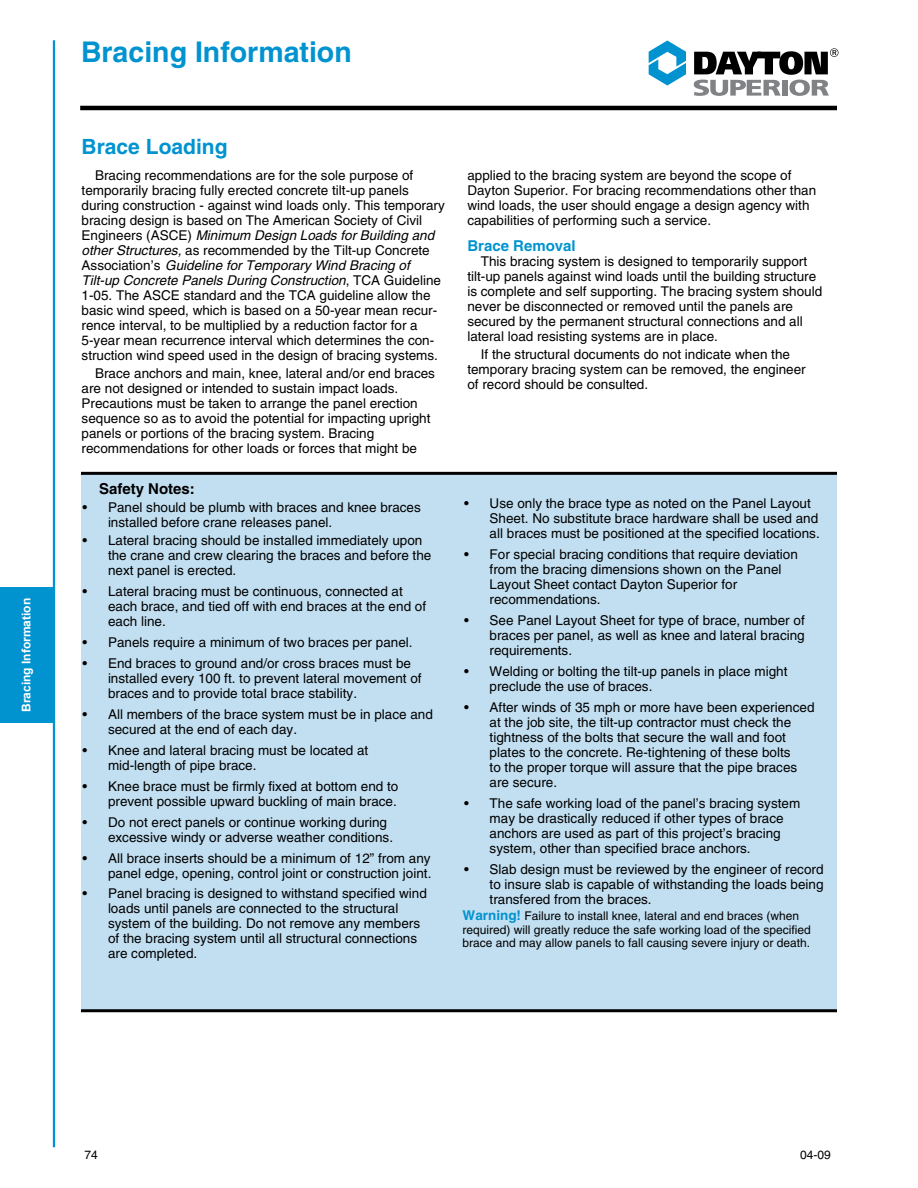
<style>
.page{position:relative;width:918px;height:1188px;background:#fff}
.page>*{position:absolute;margin:0;border:0;box-sizing:border-box;transform-origin:0 0}
.t1{font:700 28.5px "Helvetica";color:#0093d0}
.t2{font:700 21px "Helvetica";color:#0093d0}
.t3{font:700 15px "Helvetica";color:#0093d0}
.t4{font:700 15px "Helvetica";color:#000}
.t5{font:13.5px/15px "Helvetica";color:#000}
.t6{font:12px/13.5px "Helvetica";color:#000}
.t7{font:700 12px "Arial";color:#fff}
.s1{font-style:italic}
.s2{font-weight:700;font-size:13.5px;color:#0093d0}
</style>
<div class="page">
<div style="left:0;top:587px;width:53px;height:136px;background:#0093d0"></div>
<div style="left:81px;top:472px;width:756px;height:539px;background:#c2dff1"></div>
<hr style="left:81px;top:472px;width:756px;height:3px;background:#000">
<hr style="left:81px;top:1009px;width:756px;height:3px;background:#000">
<hr style="left:53px;top:40px;width:2px;height:1107px;background:#0093d0">
<hr style="left:80px;top:106px;width:757px;height:4px;background:#000">
<svg style="left:649px;top:41px;width:37px;height:45px"></svg>
<svg style="left:694px;top:48px;width:144px;height:48px"></svg>
<p class="t7" style="left:18px;top:712px;width:116px;rotate:-90deg">Bracing Information</p>
<h1 class="t1" style="left:81px;top:35px;width:272px">Bracing Information</h1>
<h2 class="t2" style="left:82px;top:134px;width:147px">Brace Loading</h2>
<p class="t5" style="left:82px;top:168px;width:365px;text-indent:14px">Bracing recommendations are for the sole purpose of temporarily bracing fully erected concrete tilt-up panels during construction - against wind loads only. This temporary bracing design is based on The American Society of Civil Engineers (ASCE) <span class="s1">Minimum Design Loads for Building and other Structures,</span> as recommended by the Tilt-up Concrete Association’s <span class="s1">Guideline for Temporary Wind Bracing of Tilt-up Concrete Panels During Construction</span>, TCA Guideline 1-05. The ASCE standard and the TCA guideline allow the basic wind speed, which is based on a 50-year mean recur&shy;rence interval, to be multiplied by a reduction factor for a 5-year mean recurrence interval which determines the con&shy;struction wind speed used in the design of bracing systems.</p>
<p class="t5" style="left:82px;top:366px;width:355px;text-indent:14px">Brace anchors and main, knee, lateral and/or end braces are not designed or intended to sustain impact loads.<br>Precautions must be taken to arrange the panel erection sequence so as to avoid the potential for impacting upright panels or portions of the bracing system. Bracing recommendations for other loads or forces that might be</p>
<p class="t4" style="left:99px;top:480px;width:97px">Safety Notes:</p>
<p class="t5" style="left:108px;top:500px;width:314px;text-indent:-26px">• Panel should be plumb with braces and knee braces installed before crane releases panel.</p>
<p class="t5" style="left:108px;top:533px;width:325px;text-indent:-26px">• Lateral bracing should be installed immediately upon the crane and crew clearing the braces and before the next panel is erected.</p>
<p class="t5" style="left:108px;top:584px;width:320px;text-indent:-26px">• Lateral bracing must be continuous, connected at each brace, and tied off with end braces at the end of each line.</p>
<p class="t5" style="left:82px;top:635px;width:332px">• Panels require a minimum of two braces per panel.</p>
<p class="t5" style="left:108px;top:656px;width:315px;text-indent:-26px">• End braces to ground and/or cross braces must be installed every 100 ft. to prevent lateral movement of braces and to provide total brace stability.</p>
<p class="t5" style="left:108px;top:706px;width:326px;text-indent:-26px">• All members of the brace system must be in place and secured at the end of each day.</p>
<p class="t5" style="left:108px;top:742px;width:262px;text-indent:-26px">• Knee and lateral bracing must be located at mid-length of pipe brace.</p>
<p class="t5" style="left:82px;top:778px;width:317px;text-align:right">• Knee brace must be firmly fixed at bottom end to prevent possible upward buckling of main brace.</p>
<p class="t5" style="left:108px;top:814px;width:287px;text-indent:-26px">• Do not erect panels or continue working during excessive windy or adverse weather conditions.</p>
<p class="t5" style="left:82px;top:850px;width:350px;text-align:right">• All brace inserts should be a minimum of 12” from any panel edge, opening, control joint or construction joint.</p>
<p class="t5" style="left:108px;top:886px;width:320px;text-indent:-26px">• Panel bracing is designed to withstand specified wind loads until panels are connected to the structural system of the building. Do not remove any members of the bracing system until all structural connections are completed.</p>
<p class="t5" style="left:467px;top:168px;width:350px">applied to the bracing system are beyond the scope of Dayton Superior. For bracing recommendations other than wind loads, the user should engage a design agency with capabilities of performing such a service.</p>
<p class="t3" style="left:467px;top:236px;width:110px">Brace Removal</p>
<p class="t5" style="left:467px;top:253px;width:356px;text-indent:14px">This bracing system is designed to temporarily support tilt-up panels against wind loads until the building structure is complete and self supporting. The bracing system should never be disconnected or removed until the panels are secured by the permanent structural connections and all lateral load resisting systems are in place.</p>
<p class="t5" style="left:467px;top:347px;width:340px;text-indent:14px">If the structural documents do not indicate when the temporary bracing system can be removed, the engineer of record should be consulted.</p>
<p class="t5" style="left:490px;top:496px;width:332px;text-indent:-26px">• Use only the brace type as noted on the Panel Layout<br>Sheet. No substitute brace hardware shall be used and all braces must be positioned at the specified locations.</p>
<p class="t5" style="left:490px;top:547px;width:310px;text-indent:-26px">• For special bracing conditions that require deviation from the bracing dimensions shown on the Panel Layout Sheet contact Dayton Superior for recommendations.</p>
<p class="t5" style="left:490px;top:613px;width:317px;text-align:justify;text-indent:-26px">• See Panel Layout Sheet for type of brace, number of braces per panel, as well as knee and lateral bracing requirements.</p>
<p class="t5" style="left:490px;top:664px;width:299px;text-indent:-26px">• Welding or bolting the tilt-up panels in place might preclude the use of braces.</p>
<p class="t5" style="left:490px;top:700px;width:326px;text-indent:-26px">• After winds of 35 mph or more have been experienced at the job site, the tilt-up contractor must check the tightness of the bolts that secure the wall and foot plates to the concrete. Re-tightening of these bolts<br>to the proper torque will assure that the pipe braces are secure.</p>
<p class="t5" style="left:490px;top:795px;width:312px;text-indent:-26px">• The safe working load of the panel’s bracing system may be drastically reduced if other types of brace anchors are used as part of this project’s bracing system, other than specified brace anchors.</p>
<p class="t5" style="left:490px;top:861px;width:335px;text-align:justify;text-indent:-26px">• Slab design must be reviewed by the engineer of record to insure slab is capable of withstanding the loads being transfered from the braces.</p>
<p class="t6" style="left:463px;top:909px;width:350px"><span class="s2">Warning!</span> Failure to install knee, lateral and end braces (when required) will greatly reduce the safe working load of the specified brace and may allow panels to fall causing severe injury or death.</p>
<p class="t6" style="left:84px;top:1148px;width:15px">74</p>
<p class="t6" style="left:800px;top:1148px;width:32px">04-09</p>
</div>
